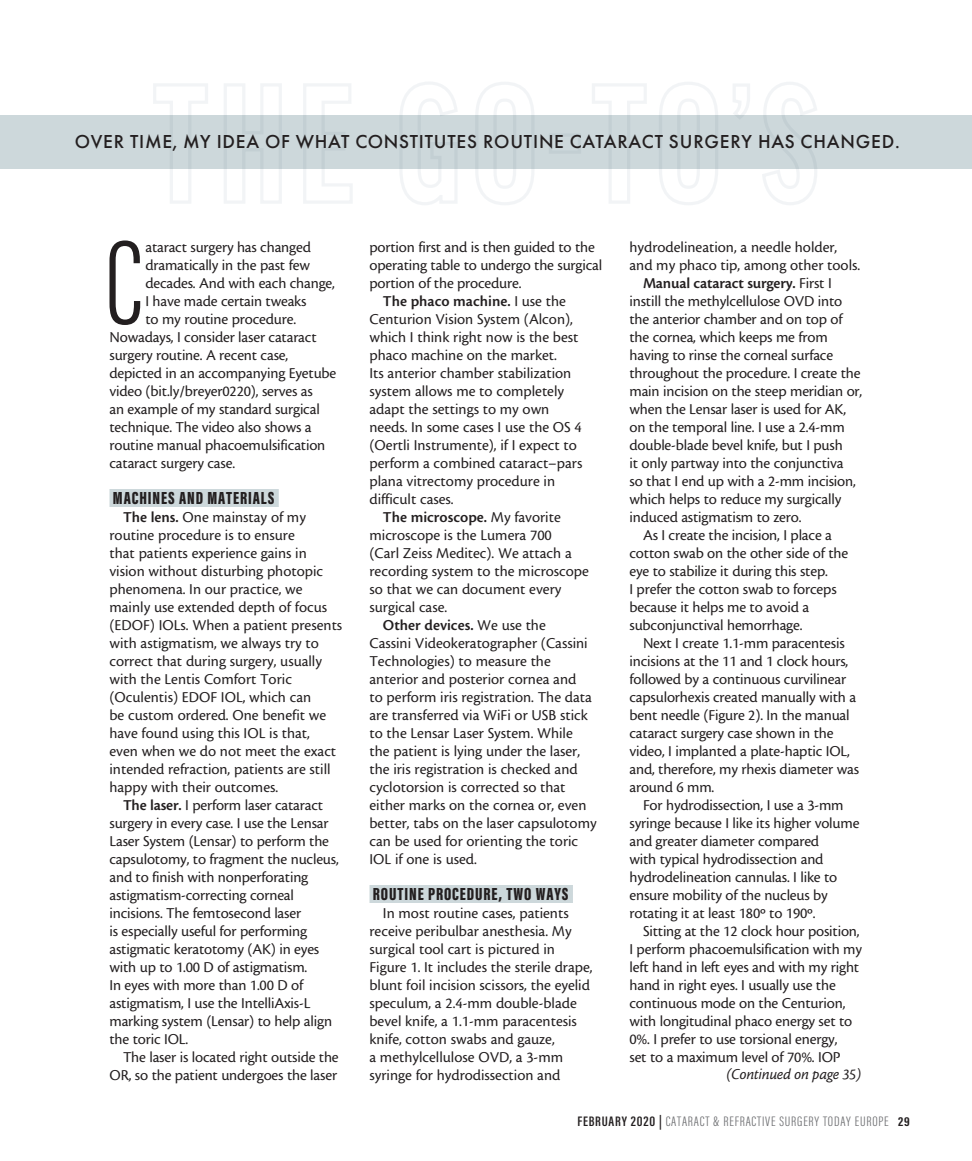
<style>
.page{position:relative;width:972px;height:1161px;background:#fff}
.page>*{position:absolute;margin:0;border:0;box-sizing:border-box;transform-origin:0 0}
.body_first{font:300 123.6px "Acumin Pro Extra Cond";color:#231f20}
.t1{font:500 19.5px "Futura PT";letter-spacing:.04em;color:#231f20}
.subhead{font:900 18px "Acumin Pro Extra Cond";letter-spacing:.05em;color:#231f20}
.body{font:15.75px/18px "Cronos MM 408 10";letter-spacing:-.01em;color:#231f20}
.body_first-2{font:15.75px "Cronos MM 408 10";letter-spacing:-.01em;color:#231f20}
.t2{font:15.75px "Cronos MM It 408 10";letter-spacing:-.01em;color:#231f20}
.t3{font:300 14.1px "Acumin Pro Extra Cond";letter-spacing:.05em;color:#6c6d70;scale:1.11 1}
.s1{font-family:"Cronos MM 574 10"}
.s2{font-weight:600;color:#231f20}
.s3{font-weight:700;font-size:13.35px;color:#231f20}
</style>
<div class="page">
<svg style="left:153px;top:82px;width:664px;height:123px"></svg>
<div style="left:110px;top:489px;width:169px;height:18px;background:#cdd8db"></div>
<div style="left:369px;top:885px;width:204px;height:18px;background:#cdd8db"></div>
<svg style="left:0;top:115px;width:972px;height:54px;background:#ccd7da"></svg>
<p class="t1" style="left:75px;top:130px;width:826px">OVER TIME, MY IDEA OF WHAT CONSTITUTES ROUTINE CATARACT SURGERY HAS CHANGED.</p>
<p class="body_first" style="left:105px;top:209px;width:40px">C</p>
<p class="body_first-2" style="left:145px;top:239px;width:167px">ataract surgery has changed</p>
<p class="body_first-2" style="left:145px;top:257px;width:166px">dramatically in the past few</p>
<p class="body_first-2" style="left:145px;top:275px;width:191px">decades. And with each change,</p>
<p class="body_first-2" style="left:145px;top:293px;width:163px">I have made certain tweaks</p>
<p class="body_first-2" style="left:145px;top:311px;width:152px">to my routine procedure.</p>
<p class="body_first-2" style="left:110px;top:329px;width:209px">Nowadays, I consider laser cataract</p>
<p class="body_first-2" style="left:110px;top:347px;width:180px">surgery routine. A recent case,</p>
<p class="body_first-2" style="left:110px;top:365px;width:228px">depicted in an accompanying Eyetube</p>
<p class="body_first-2" style="left:110px;top:383px;width:205px">video (bit.ly/breyer0220), serves as</p>
<p class="body_first-2" style="left:110px;top:401px;width:212px">an example of my standard surgical</p>
<p class="body_first-2" style="left:110px;top:419px;width:204px">technique. The video also shows a</p>
<p class="body_first-2" style="left:110px;top:437px;width:217px">routine manual phacoemulsification</p>
<p class="body_first-2" style="left:110px;top:455px;width:127px">cataract surgery case.</p>
<p class="subhead" style="left:113px;top:487px;width:163px">MACHINES AND MATERIALS</p>
<p class="body" style="left:110px;top:508px;width:234px;text-indent:14px"><span class="s1">The lens.</span> One mainstay of my routine procedure is to ensure<br>that patients experience gains in vision without disturbing photopic phenomena. In our practice, we mainly use extended depth of focus (EDOF) IOLs. When a patient presents with astigmatism, we always try to correct that during surgery, usually with the Lentis Comfort Toric (Oculentis) EDOF IOL, which can<br>be custom ordered. One benefit we have found using this IOL is that, even when we do not meet the exact intended refraction, patients are still happy with their outcomes.</p>
<p class="body" style="left:110px;top:796px;width:231px;text-indent:14px"><span class="s1">The laser.</span> I perform laser cataract surgery in every case. I use the Lensar Laser System (Lensar) to perform the capsulotomy, to fragment the nucleus, and to finish with nonperforating astigmatism-correcting corneal incisions. The femtosecond laser<br>is especially useful for performing astigmatic keratotomy (AK) in eyes with up to 1.00 D of astigmatism.<br>In eyes with more than 1.00 D of astigmatism, I use the IntelliAxis-L marking system (Lensar) to help align the toric IOL.</p>
<p class="body" style="left:110px;top:1048px;width:231px;text-align:right">The laser is located right outside the<br>OR, so the patient undergoes the laser</p>
<p class="body" style="left:369px;top:238px;width:234px">portion first and is then guided to the operating table to undergo the surgical portion of the procedure.</p>
<p class="body" style="left:369px;top:292px;width:214px;text-indent:14px"><span class="s1">The phaco machine.</span> I use the<br>Centurion Vision System (Alcon), which I think right now is the best phaco machine on the market.<br>Its anterior chamber stabilization system allows me to completely adapt the settings to my own needs. In some cases I use the OS 4 (Oertli Instrumente), if I expect to perform a combined cataract–pars plana vitrectomy procedure in difficult cases.</p>
<p class="body" style="left:369px;top:508px;width:221px;text-indent:14px"><span class="s1">The microscope.</span> My favorite microscope is the Lumera 700<br>(Carl Zeiss Meditec). We attach a recording system to the microscope so that we can document every surgical case.</p>
<p class="body" style="left:369px;top:616px;width:229px;text-indent:14px"><span class="s1">Other devices.</span> We use the<br>Cassini Videokeratographer (Cassini Technologies) to measure the anterior and posterior cornea and<br>to perform iris registration. The data are transferred via WiFi or USB stick to the Lensar Laser System. While the patient is lying under the laser, the iris registration is checked and cyclotorsion is corrected so that either marks on the cornea or, even better, tabs on the laser capsulotomy can be used for orienting the toric IOL if one is used.</p>
<p class="subhead" style="left:373px;top:883px;width:197px">ROUTINE PROCEDURE, TWO WAYS</p>
<p class="body" style="left:369px;top:904px;width:225px;text-indent:14px">In most routine cases, patients receive peribulbar anesthesia. My surgical tool cart is pictured in Figure 1. It includes the sterile drape, blunt foil incision scissors, the eyelid speculum, a 2.4-mm double-blade bevel knife, a 1.1-mm paracentesis knife, cotton swabs and gauze,<br>a methylcellulose OVD, a 3-mm syringe for hydrodissection and</p>
<p class="body" style="left:630px;top:238px;width:232px">hydrodelineation, a needle holder, and my phaco tip, among other tools.</p>
<p class="body" style="left:630px;top:274px;width:234px;text-indent:14px"><span class="s1">Manual cataract surgery.</span> First I instill the methylcellulose OVD into the anterior chamber and on top of the cornea, which keeps me from having to rinse the corneal surface throughout the procedure. I create the main incision on the steep meridian or, when the Lensar laser is used for AK, on the temporal line. I use a 2.4-mm double-blade bevel knife, but I push<br>it only partway into the conjunctiva<br>so that I end up with a 2-mm incision, which helps to reduce my surgically induced astigmatism to zero.</p>
<p class="body" style="left:630px;top:526px;width:220px;text-indent:14px">As I create the incision, I place a cotton swab on the other side of the eye to stabilize it during this step.<br>I prefer the cotton swab to forceps because it helps me to avoid a subconjunctival hemorrhage.</p>
<p class="body" style="left:630px;top:634px;width:231px;text-indent:14px">Next I create 1.1-mm paracentesis incisions at the 11 and 1 clock hours, followed by a continuous curvilinear capsulorhexis created manually with a bent needle (Figure 2). In the manual cataract surgery case shown in the video, I implanted a plate-haptic IOL, and, therefore, my rhexis diameter was around 6 mm.</p>
<p class="body" style="left:630px;top:796px;width:231px;text-indent:14px">For hydrodissection, I use a 3-mm syringe because I like its higher volume and greater diameter compared<br>with typical hydrodissection and hydrodelineation cannulas. I like to ensure mobility of the nucleus by rotating it at least 180º to 190º.</p>
<p class="body" style="left:630px;top:922px;width:234px;text-indent:14px">Sitting at the 12 clock hour position, I perform phacoemulsification with my left hand in left eyes and with my right hand in right eyes. I usually use the continuous mode on the Centurion, with longitudinal phaco energy set to 0%. I prefer to use torsional energy,<br>set to a maximum level of 70%. IOP</p>
<p class="t2" style="left:727px;top:1065px;width:136px">(Continued on page 35)</p>
<p class="t3" style="left:577px;top:1113px;width:301px"><span class="s2">FEBRUARY 2020 |</span> CATARACT &amp; REFRACTIVE SURGERY TODAY EUROPE <span class="s3">29</span></p>
</div>
